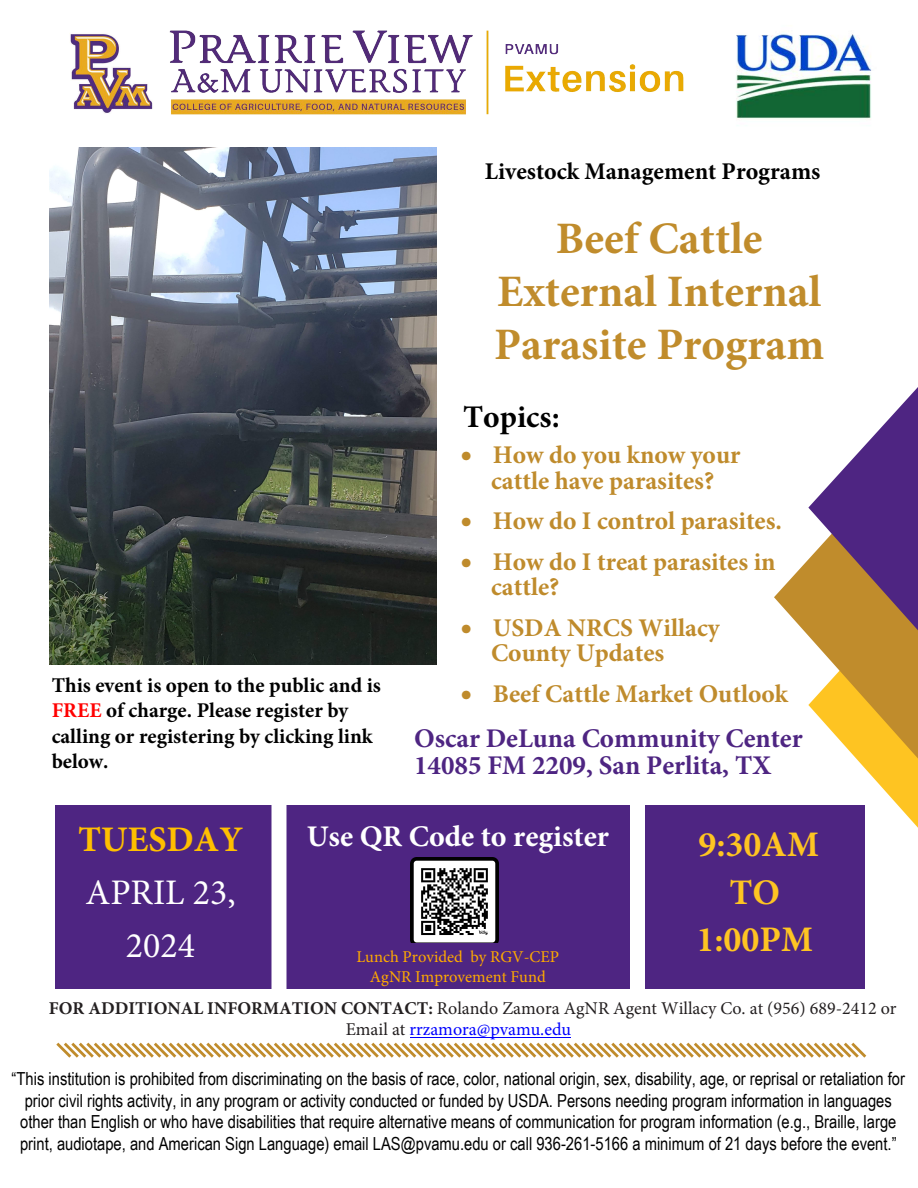
<style>
.page{position:relative;width:918px;height:1188px;background:#fff}
.page>*{position:absolute;margin:0;border:0;box-sizing:border-box;transform-origin:0 0}
.t1{font:700 45px/53.1px "Minion Pro";color:#c08c2c;text-align:center}
.t2{font:36px/52.8px "Minion Pro";color:#fff;text-align:center}
.t3{font:700 36px/47.4px "Minion Pro";color:#fec422;text-align:center}
.t4{font:700 31.5px "Minion Pro";color:#000}
.t5{font:700 30px "Minion Pro";color:#fff}
.t6{font:700 27px/27px "Minion Pro";color:#4e2582}
.t7{font:700 25.5px/25.5px "Minion Pro";color:#bf8b2c}
.t8{font:700 24px "Minion Pro";color:#000}
.t9{font:700 21px/25.2px "Minion Pro";color:#000}
.t10{font:18px/21.6px "Arial Narrow";color:#000;text-align:center}
.t11{font:18px/21.5px "Minion Pro";color:#231f20}
.t12{font:16.5px/19.8px "Minion Pro";color:#fa0;text-align:center}
.s1{color:#f00}
.s2{font-weight:700;color:#ffbf00}
.s3{font-weight:700}
.s4{color:#00f}
</style>
<div class="page">
<img style="left:736px;top:33px;width:136px;height:86px">
<img style="left:70px;top:30px;width:614px;height:85px">
<img style="left:49px;top:148px;width:388px;height:516px">
<svg style="left:774px;top:560px;width:34px;height:75px"></svg>
<svg style="left:808px;top:387px;width:110px;height:441px"></svg>
<div style="left:55px;top:805px;width:810px;height:184px;background:#4e2582"></div>
<div style="left:272px;top:805px;width:14px;height:210px;background:#fff"></div>
<div style="left:630px;top:805px;width:15px;height:210px;background:#fff"></div>
<svg style="left:56px;top:1042px;width:811px;height:16px"></svg>
<img style="left:410px;top:857px;width:89px;height:85px">
<hr style="left:410px;top:1037px;width:161px;height:1px;background:#00f">
<p class="t9" style="left:52px;top:673px;width:331px">This event is open to the public and is<br><span class="s1">FREE</span> of charge. Please register by calling or registering by clicking link below.</p>
<p class="t8" style="left:485px;top:154px;width:337px">Livestock Management Programs</p>
<p class="t1" style="left:494px;top:211px;width:332px">Beef Cattle<br>External Internal<br>Parasite Program</p>
<h3 class="t4" style="left:463px;top:395px;width:98px">Topics:</h3>
<h3 class="t7" style="left:461px;top:442px;width:281px;text-align:center">• How do you know your cattle have parasites?</h3>
<h3 class="t7" style="left:461px;top:508px;width:323px">• How do I control parasites.</h3>
<h3 class="t7" style="left:491px;top:549px;width:286px;text-indent:-30px">• How do I treat parasites in cattle?</h3>
<h3 class="t7" style="left:491px;top:615px;width:230px;text-indent:-30px">• USDA NRCS Willacy<br>County Updates</h3>
<h3 class="t7" style="left:461px;top:681px;width:329px">• Beef Cattle Market Outlook</h3>
<p class="t6" style="left:414px;top:725px;width:390px">Oscar DeLuna Community Center<br>14085 FM 2209, San Perlita, TX</p>
<h3 class="t5" style="left:307px;top:816px;width:304px">Use QR Code to register</h3>
<p class="t2" style="left:78px;top:814px;width:166px"><span class="s2">TUESDAY<br></span>APRIL 23,<br>2024</p>
<p class="t3" style="left:697px;top:820px;width:124px">9:30AM<br>TO<br>1:00PM</p>
<p class="t12" style="left:356px;top:947px;width:204px">Lunch Provided by RGV-CEP<br>AgNR Improvement Fund</p>
<p class="t11" style="left:346px;top:997px;width:552px;text-indent:-297px"><span class="s3">FOR ADDITIONAL INFORMATION CONTACT:</span> Rolando Zamora AgNR Agent Willacy Co. at (956) 689-2412 or<br>Email at <span class="s4">rrzamora@pvamu.edu</span></p>
<p class="t10" style="left:12px;top:1067px;width:895px">“This institution is prohibited from discriminating on the basis of race, color, national origin, sex, disability, age, or reprisal or retaliation for prior civil rights activity, in any program or activity conducted or funded by USDA. Persons needing program information in languages other than English or who have disabilities that require alternative means of communication for program information (e.g., Braille, large print, audiotape, and American Sign Language) email LAS@pvamu.edu or call 936-261-5166 a minimum of 21 days before the event.”</p>
</div>
